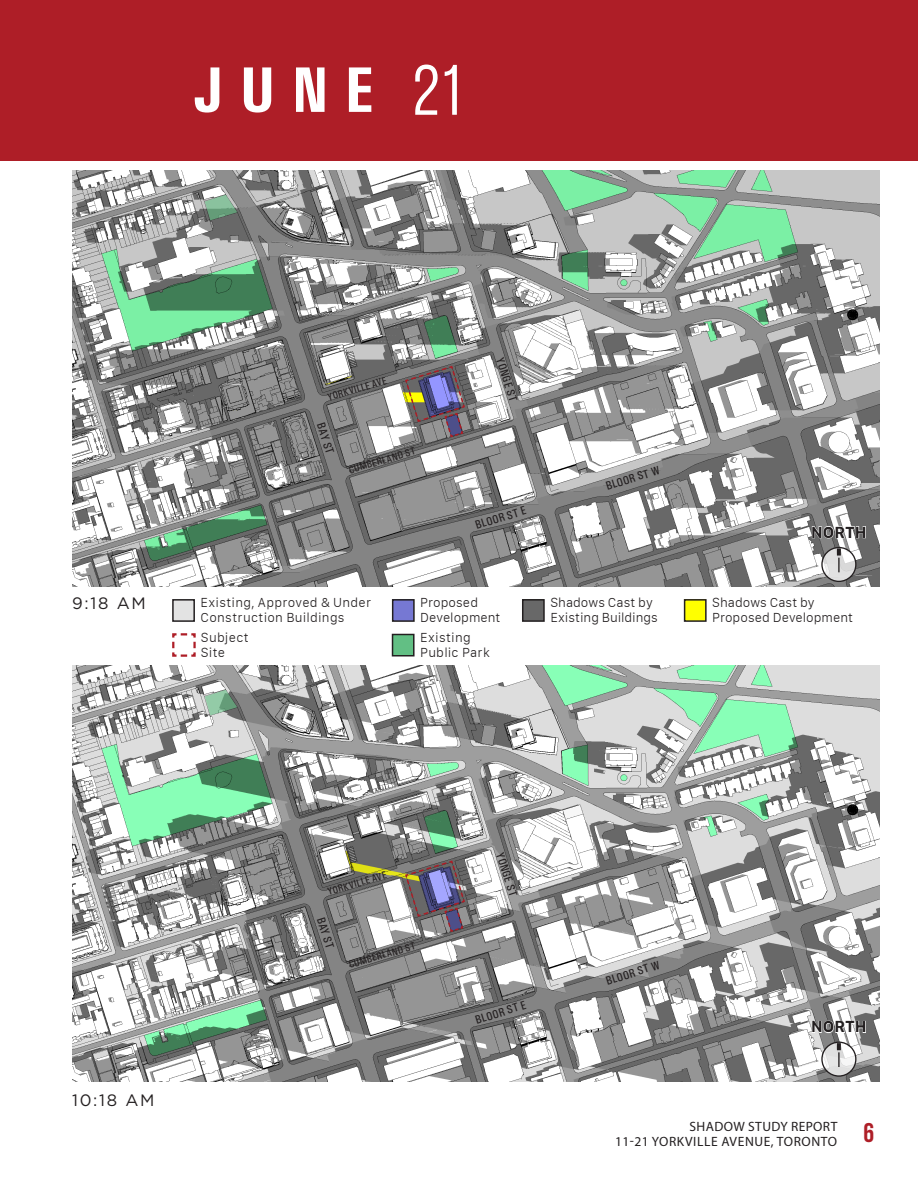
<style>
.page{position:relative;width:918px;height:1188px;background:#fff}
.page>*{position:absolute;margin:0;border:0;box-sizing:border-box;transform-origin:0 0}
._1_Main_Section_Head{font:700 64.5px "Univers Condensed";color:#fff}
.t1{font:700 27px "Bebas Neue";color:#ae1e27}
._1_1_1_1_Sub_Heading{font:16.5px "Gotham";color:#231f20}
.t2{font:700 16.5px "San Francisco Text";letter-spacing:.015em;color:#231f20}
.t3{font:300 13.5px/15px "San Francisco Text";letter-spacing:.01em;color:#231f20}
.t4{font:13.5px/15px "Myriad Pro";letter-spacing:.025em;color:#231f20;text-align:right}
.t5{font:500 12px "Univers Condensed";color:#231f20}
.t6{font:500 10.5px "Univers Condensed";color:#231f20}
</style>
<div class="page">
<div style="left:173px;top:600px;width:21px;height:21px;background:#e3e3e3"></div>
<div style="left:172px;top:599px;width:23px;height:23px;border:2px solid #231f20"></div>
<svg style="left:172px;top:633px;width:24px;height:24px"></svg>
<div style="left:393px;top:634px;width:21px;height:22px;background:#62bf84"></div>
<div style="left:392px;top:634px;width:23px;height:23px;border:2px solid #231f20"></div>
<div style="left:393px;top:600px;width:21px;height:21px;background:#7678d3"></div>
<div style="left:392px;top:599px;width:23px;height:23px;border:2px solid #231f20"></div>
<div style="left:523px;top:600px;width:21px;height:21px;background:#686868"></div>
<div style="left:522px;top:599px;width:23px;height:23px;border:2px solid #231f20"></div>
<div style="left:685px;top:600px;width:21px;height:21px;background:#ff0"></div>
<div style="left:684px;top:599px;width:23px;height:23px;border:2px solid #231f20"></div>
<img style="left:72px;top:666px;width:807px;height:415px">
<img style="left:72px;top:171px;width:807px;height:415px">
<svg style="left:205px;top:195px;width:32px;height:25px"></svg>
<svg style="left:205px;top:690px;width:32px;height:25px"></svg>
<div style="left:0;top:0;width:918px;height:161px;background:#ae1e27"></div>
<svg style="left:812px;top:526px;width:54px;height:13px"></svg>
<svg style="left:822px;top:548px;width:34px;height:33px"></svg>
<div style="left:821px;top:547px;width:35px;height:35px;border:1px solid #231f20;border-radius:50%"></div>
<svg style="left:837px;top:548px;width:4px;height:24px"></svg>
<svg style="left:404px;top:365px;width:62px;height:73px;background:#787280"></svg>
<svg style="left:812px;top:1020px;width:54px;height:13px"></svg>
<svg style="left:822px;top:1042px;width:34px;height:34px"></svg>
<div style="left:821px;top:1042px;width:35px;height:35px;border:1px solid #231f20;border-radius:50%"></div>
<svg style="left:837px;top:1043px;width:4px;height:24px"></svg>
<svg style="left:404px;top:860px;width:62px;height:73px;background:#7a7385"></svg>
<svg style="left:415px;top:64px;width:42px;height:51px"></svg>
<p class="_1_Main_Section_Head" style="left:193px;top:51px;width:183px">JUNE</p>
<p class="_1_1_1_1_Sub_Heading" style="left:72px;top:593px;width:75px">9:18 AM</p>
<p class="t6" style="left:326px;top:391px;width:62px;rotate:-16deg">YORKVILLE AVE</p>
<p class="t5" style="left:327px;top:421px;width:34px;rotate:72deg">BAY ST</p>
<p class="t6" style="left:347px;top:464px;width:71px;rotate:-16deg">CUMBERLAND ST</p>
<p class="t5" style="left:506px;top:356px;width:47px;rotate:72deg">YONGE ST</p>
<p class="t5" style="left:474px;top:519px;width:54px;rotate:-17deg">BLOOR ST E</p>
<p class="t5" style="left:604px;top:479px;width:57px;rotate:-17deg">BLOOR ST W</p>
<p class="t2" style="left:811px;top:524px;width:57px">NORTH</p>
<p class="t3" style="left:201px;top:595px;width:172px">Existing, Approved &amp; Under<br>Construction Buildings</p>
<p class="t3" style="left:201px;top:630px;width:49px">Subject<br>Site</p>
<p class="t3" style="left:420px;top:630px;width:71px">Existing<br>Public Park</p>
<p class="t3" style="left:420px;top:595px;width:82px">Proposed<br>Development</p>
<p class="t3" style="left:550px;top:595px;width:109px">Shadows Cast by<br>Existing Buildings</p>
<p class="t3" style="left:712px;top:595px;width:142px">Shadows Cast by<br>Proposed Development</p>
<p class="_1_1_1_1_Sub_Heading" style="left:72px;top:1090px;width:84px">10:18 AM</p>
<p class="t6" style="left:326px;top:886px;width:62px;rotate:-16deg">YORKVILLE AVE</p>
<p class="t5" style="left:327px;top:915px;width:34px;rotate:72deg">BAY ST</p>
<p class="t6" style="left:347px;top:959px;width:71px;rotate:-16deg">CUMBERLAND ST</p>
<p class="t5" style="left:506px;top:851px;width:47px;rotate:72deg">YONGE ST</p>
<p class="t5" style="left:474px;top:1013px;width:54px;rotate:-17deg">BLOOR ST E</p>
<p class="t5" style="left:604px;top:974px;width:57px;rotate:-17deg">BLOOR ST W</p>
<p class="t2" style="left:811px;top:1018px;width:57px">NORTH</p>
<p class="t4" style="left:615px;top:1118px;width:224px">SHADOW STUDY REPORT<br>11-21 YORKVILLE AVENUE, TORONTO</p>
<h2 class="t1" style="left:863px;top:1117px;width:12px">6</h2>
</div>
